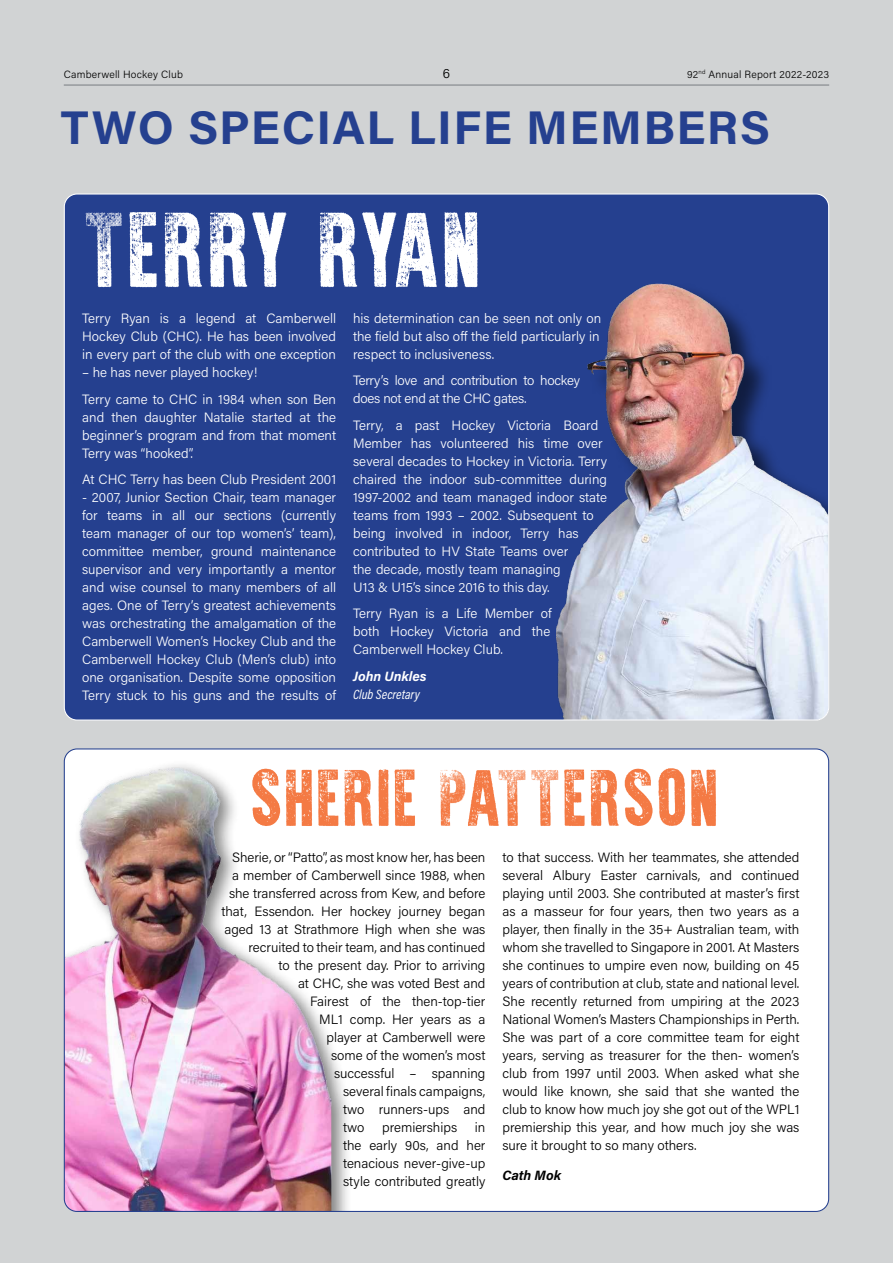
<style>
.page{position:relative;width:893px;height:1263px;background:#d1d3d4}
.page>*{position:absolute;margin:0;border:0;box-sizing:border-box;transform-origin:0 0}
.t1{font:92.4px "Waris Over";letter-spacing:.03em;color:#fff}
.t2{font:69.45px "Waris Over";letter-spacing:.03em;color:#f47a44}
.t3{font:700 47.25px "Acumin Pro";letter-spacing:.03em;color:#25408f}
.t4{font:300 13.5px/18px "Acumin Pro";color:#000;text-align:justify}
.t5{font:300 13.5px/18px "Acumin Pro";color:#fff;text-align:justify}
.t6{font:300 13.5px/18px "Acumin Pro";letter-spacing:-.02em;color:#fff}
.t7{font:italic 13.5px "Acumin Pro Cond";letter-spacing:.005em;color:#fff}
.t8{font:italic 700 13.5px "Acumin Pro";color:#fff}
.t9{font:italic 700 13.5px "Acumin Pro";letter-spacing:-.005em;color:#000}
.t10{font:300 10.5px "Acumin Pro";letter-spacing:.02em;color:#000}
</style>
<div class="page">
<div style="left:64px;top:194px;width:765px;height:526px;background:#25408f;border-radius:13px"></div>
<img style="left:556px;top:283px;width:273px;height:437px">
<div style="left:64px;top:749px;width:765px;height:462px;background:#fff;border-radius:13px"></div>
<div style="left:64px;top:759px;width:288px;height:452px;background:#000;opacity:.5"></div>
<img style="left:64px;top:768px;width:267px;height:443px">
<hr style="left:892px;top:0;width:1px;height:519px;background:#000">
<hr style="left:64px;top:85px;width:765px;height:1px;background:#797d82">
<p class="t10" style="left:64px;top:67px;width:121px">Camberwell Hockey Club</p>
<p class="t4" style="left:443px;top:64px;width:9px">6</p>
<p class="t10" style="left:687px;top:67px;width:144px">92<sup>nd</sup> Annual Report 2022-2023</p>
<h3 class="t3" style="left:61px;top:94px;width:711px">TWO SPECIAL LIFE MEMBERS</h3>
<h1 class="t1" style="left:84px;top:209px;width:398px">TERRY RYAN</h1>
<p class="t5" style="left:82px;top:309px;width:255px">Terry Ryan is a legend at Camberwell Hockey Club (CHC). He has been involved in every part of the club with one exception</p>
<p class="t5" style="left:82px;top:358px;width:255px;line-height:26.5px">– he has never played hockey!<br>Terry came to CHC in 1984 when son Ben</p>
<p class="t5" style="left:82px;top:407px;width:255px">and then daughter Natalie started at the beginner’s program and from that moment Terry was “hooked”.</p>
<p class="t5" style="left:82px;top:470px;width:255px">At CHC Terry has been Club President 2001</p>
<p class="t5" style="left:82px;top:488px;width:255px">- 2007, Junior Section Chair, team manager for teams in all our sections (currently team manager of our top women’s’ team), committee member, ground maintenance supervisor and very importantly a mentor and wise counsel to many members of all ages. One of Terry’s greatest achievements was orchestrating the amalgamation of the Camberwell Women’s Hockey Club and the Camberwell Hockey Club (Men’s club) into one organisation. Despite some opposition Terry stuck to his guns and the results of</p>
<p class="t5" style="left:353px;top:309px;width:250px">his determination can be seen not only on the field but also off the field particularly in respect to inclusiveness.</p>
<p class="t6" style="left:353px;top:371px;width:229px">Terry’s love and contribution to hockey does not end at the CHC gates.</p>
<p class="t5" style="left:353px;top:416px;width:255px;text-align:left">Terry, a past Hockey Victoria Board Member has volunteered his time over several decades to Hockey in Victoria. Terry chaired the indoor sub-committee during 1997-2002 and team managed indoor state teams from 1993 – 2002. Subsequent to being involved in indoor, Terry has contributed to HV State Teams over<br>the decade, mostly team managing<br>U13 &amp; U15’s since 2016 to this day.</p>
<p class="t5" style="left:353px;top:604px;width:200px">Terry Ryan is a Life Member of both Hockey Victoria and the Camberwell Hockey Club.</p>
<p class="t8" style="left:353px;top:667px;width:75px">John Unkles</p>
<p class="t7" style="left:353px;top:685px;width:68px">Club Secretary</p>
<h2 class="t2" style="left:251px;top:767px;width:469px">SHERIE PATTERSON</h2>
<p class="t4" style="left:232px;top:847px;width:255px">Sherie, or “Patto”, as most know her, has been</p>
<p class="t4" style="left:232px;top:865px;width:255px">a member of Camberwell since 1988, when</p>
<p class="t4" style="left:229px;top:883px;width:258px">she transferred across from Kew, and before</p>
<p class="t4" style="left:222px;top:901px;width:265px">that, Essendon. Her hockey journey began</p>
<p class="t4" style="left:224px;top:919px;width:262px">aged 13 at Strathmore High when she was</p>
<p class="t4" style="left:249px;top:937px;width:238px">recruited to their team, and has continued</p>
<p class="t4" style="left:278px;top:955px;width:208px">to the present day. Prior to arriving</p>
<p class="t4" style="left:298px;top:973px;width:189px">at CHC, she was voted Best and</p>
<p class="t4" style="left:310px;top:991px;width:177px">Fairest of the then-top-tier</p>
<p class="t4" style="left:319px;top:1009px;width:168px">ML1 comp. Her years as a</p>
<p class="t4" style="left:327px;top:1027px;width:160px">player at Camberwell were</p>
<p class="t4" style="left:331px;top:1045px;width:156px">some of the women’s most</p>
<p class="t4" style="left:334px;top:1063px;width:153px">successful – spanning</p>
<p class="t4" style="left:343px;top:1081px;width:144px">several finals campaigns,</p>
<p class="t4" style="left:343px;top:1099px;width:144px">two runners-ups and</p>
<p class="t4" style="left:343px;top:1117px;width:23px">two</p>
<p class="t4" style="left:382px;top:1117px;width:77px">premierships</p>
<p class="t4" style="left:343px;top:1117px;width:144px;text-indent:132px">in the early 90s, and her tenacious never-give-up style contributed greatly</p>
<p class="t4" style="left:502px;top:847px;width:298px">to that success. With her teammates, she attended several Albury Easter carnivals, and continued playing until 2003. She contributed at master’s first as a masseur for four years, then two years as a player, then finally in the 35+ Australian team, with whom she travelled to Singapore in 2001. At Masters she continues to umpire even now, building on 45 years of contribution at club, state and national level.<br>She recently returned from umpiring at the 2023<br>National Women’s Masters Championships in Perth.<br>She was part of a core committee team for eight years, serving as treasurer for the then- women’s club from 1997 until 2003. When asked what she would like known, she said that she wanted the club to know how much joy she got out of the WPL1 premiership this year, and how much joy she was sure it brought to so many others.</p>
<p class="t9" style="left:502px;top:1166px;width:60px">Cath Mok</p>
</div>
